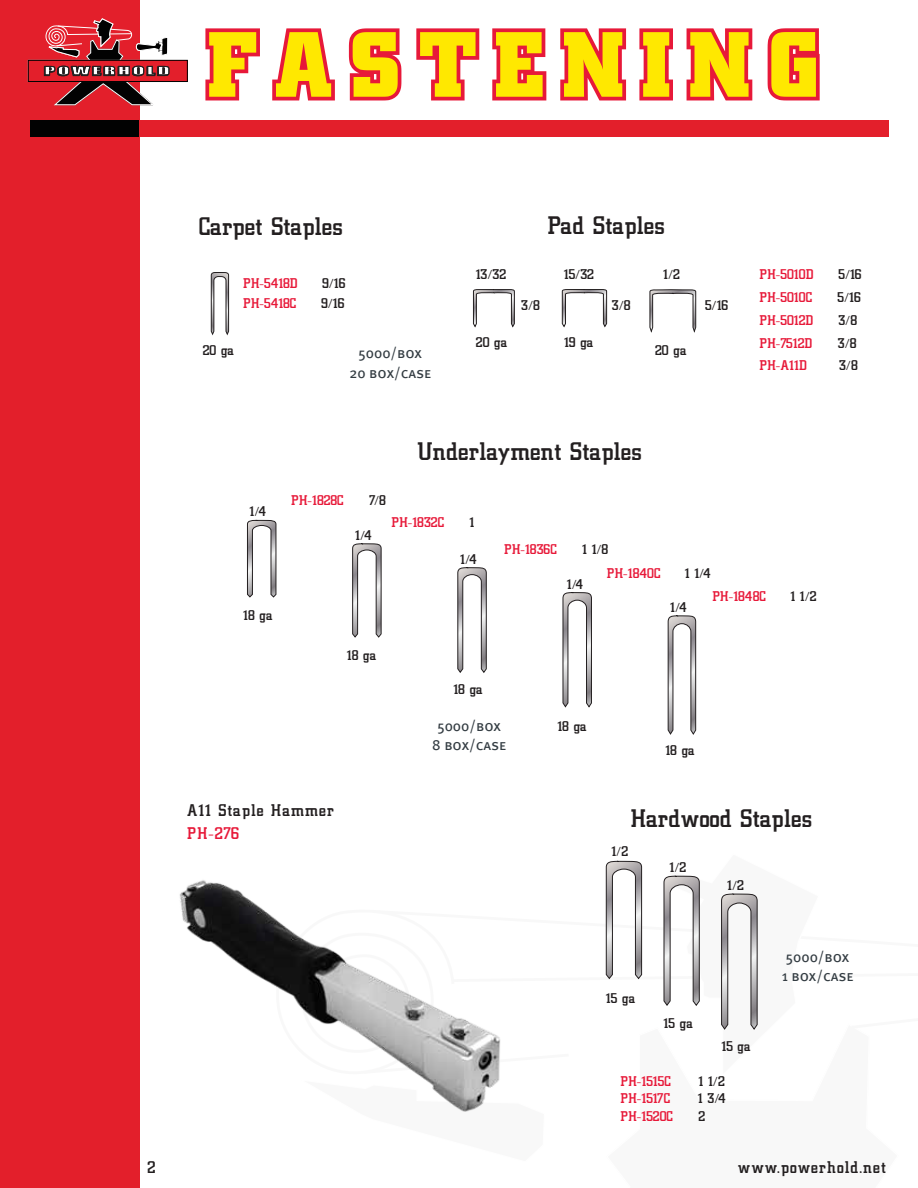
<style>
.page{position:relative;width:918px;height:1188px;background:#fff}
.page>*{position:absolute;margin:0;border:0;box-sizing:border-box;transform-origin:0 0}
.t1{font:500 27px "City";letter-spacing:.025em;color:#231f20}
.t2{font:500 18px "City";letter-spacing:.075em;color:#231f20}
.t3{font:500 18px "City";color:#e71939}
.t4{font:500 15px "City";letter-spacing:.025em;color:#231f20}
.t5{font:500 15px "City";letter-spacing:.025em;color:#e71939}
.t6{font:14.7px/19.6px "Meta Book Caps";letter-spacing:-.01em;color:#333c42;text-align:center}
</style>
<div class="page">
<div style="left:0;top:0;width:139px;height:1188px;background:#e31f2b"></div>
<div style="left:28px;top:60px;width:159px;height:22px;background:#e31f2b"></div>
<div style="left:28px;top:60px;width:160px;height:22px;border:1px solid #020202"></div>
<svg style="left:44px;top:18px;width:126px;height:88px"></svg>
<div style="left:30px;top:120px;width:116px;height:17px;background:#020202"></div>
<div style="left:139px;top:120px;width:749px;height:17px;background:#e31f2b"></div>
<img style="left:179px;top:880px;width:90px;height:103px">
<svg style="left:205px;top:28px;width:55px;height:72px"></svg>
<svg style="left:272px;top:28px;width:63px;height:72px"></svg>
<svg style="left:349px;top:28px;width:52px;height:72px;background:#f7a624"></svg>
<svg style="left:416px;top:28px;width:63px;height:72px"></svg>
<svg style="left:492px;top:28px;width:54px;height:72px;background:#f7a82a"></svg>
<svg style="left:560px;top:28px;width:66px;height:72px;background:#f8af2e"></svg>
<svg style="left:639px;top:28px;width:34px;height:72px;background:#f7a831"></svg>
<svg style="left:687px;top:28px;width:65px;height:72px;background:#f8af2c"></svg>
<svg style="left:768px;top:28px;width:52px;height:72px;background:#f7a71d"></svg>
<svg style="left:211px;top:272px;width:18px;height:64px"></svg>
<svg style="left:269px;top:860px;width:489px;height:252px"></svg>
<svg style="left:247px;top:520px;width:30px;height:78px"></svg>
<svg style="left:352px;top:543px;width:30px;height:95px"></svg>
<svg style="left:457px;top:567px;width:30px;height:106px"></svg>
<svg style="left:562px;top:592px;width:30px;height:116px"></svg>
<svg style="left:667px;top:615px;width:29px;height:120px"></svg>
<svg style="left:473px;top:289px;width:42px;height:39px"></svg>
<svg style="left:562px;top:289px;width:45px;height:39px"></svg>
<svg style="left:649px;top:289px;width:47px;height:44px"></svg>
<h1 class="t1" style="left:199px;top:214px;width:145px">Carpet Staples</h1>
<h1 class="t1" style="left:548px;top:212px;width:118px">Pad Staples</h1>
<p class="t5" style="left:244px;top:277px;width:56px">PH-5418D</p>
<p class="t4" style="left:322px;top:277px;width:25px">9/16</p>
<p class="t5" style="left:244px;top:296px;width:54px">PH-5418C</p>
<p class="t4" style="left:321px;top:296px;width:25px">9/16</p>
<p class="t4" style="left:203px;top:343px;width:33px">20 ga</p>
<p class="t6" style="left:349px;top:343px;width:83px">5000/box<br>20 box/case</p>
<p class="t4" style="left:476px;top:268px;width:32px">13/32</p>
<p class="t4" style="left:476px;top:335px;width:33px">20 ga</p>
<p class="t4" style="left:522px;top:298px;width:20px">3/8”</p>
<p class="t4" style="left:564px;top:268px;width:31px">15/32</p>
<p class="t4" style="left:564px;top:335px;width:31px">19 ga</p>
<p class="t4" style="left:612px;top:298px;width:20px">3/8”</p>
<p class="t4" style="left:664px;top:268px;width:18px">1/2</p>
<p class="t4" style="left:656px;top:343px;width:33px">20 ga</p>
<p class="t4" style="left:705px;top:298px;width:25px">5/16”</p>
<p class="t4" style="left:250px;top:504px;width:18px">1/4</p>
<p class="t5" style="left:292px;top:494px;width:54px">PH-1828C</p>
<p class="t4" style="left:370px;top:494px;width:18px">7/8</p>
<h1 class="t1" style="left:418px;top:439px;width:225px">Underlayment Staples</h1>
<p class="t4" style="left:356px;top:528px;width:18px">1/4</p>
<p class="t5" style="left:392px;top:515px;width:54px">PH-1832C</p>
<p class="t4" style="left:470px;top:515px;width:6px">1</p>
<p class="t4" style="left:461px;top:553px;width:18px">1/4</p>
<p class="t5" style="left:505px;top:542px;width:54px">PH-1836C</p>
<p class="t4" style="left:582px;top:542px;width:27px">1 1/8</p>
<p class="t5" style="left:607px;top:566px;width:55px">PH-1840C</p>
<p class="t4" style="left:685px;top:566px;width:27px">1 1/4</p>
<p class="t4" style="left:567px;top:577px;width:18px">1/4</p>
<p class="t5" style="left:760px;top:267px;width:55px">PH-5010D</p>
<p class="t4" style="left:839px;top:267px;width:24px">5/16</p>
<p class="t5" style="left:760px;top:290px;width:54px">PH-5010C</p>
<p class="t4" style="left:838px;top:290px;width:24px">5/16</p>
<p class="t5" style="left:760px;top:313px;width:55px">PH-5012D</p>
<p class="t4" style="left:839px;top:313px;width:20px">3/8</p>
<p class="t5" style="left:760px;top:336px;width:54px">PH-7512D</p>
<p class="t4" style="left:838px;top:336px;width:20px">3/8</p>
<p class="t5" style="left:760px;top:359px;width:48px">PH-A11D</p>
<p class="t4" style="left:839px;top:359px;width:20px">3/8</p>
<p class="t4" style="left:244px;top:608px;width:31px">18 ga</p>
<p class="t4" style="left:347px;top:648px;width:31px">18 ga</p>
<p class="t2" style="left:187px;top:802px;width:148px">A11 Staple Hammer</p>
<p class="t3" style="left:187px;top:825px;width:53px">PH-276</p>
<p class="t4" style="left:454px;top:682px;width:31px">18 ga</p>
<p class="t6" style="left:432px;top:716px;width:75px">5000/box<br>8 box/case</p>
<p class="t4" style="left:671px;top:600px;width:18px">1/4</p>
<p class="t5" style="left:713px;top:590px;width:54px">PH-1848C</p>
<p class="t4" style="left:791px;top:590px;width:27px">1 1/2</p>
<p class="t4" style="left:558px;top:719px;width:31px">18 ga</p>
<p class="t4" style="left:666px;top:743px;width:31px">18 ga</p>
<h1 class="t1" style="left:631px;top:806px;width:182px">Hardwood Staples</h1>
<p class="t4" style="left:612px;top:844px;width:18px">1/2</p>
<p class="t4" style="left:670px;top:860px;width:18px">1/2</p>
<p class="t4" style="left:728px;top:878px;width:18px">1/2</p>
<p class="t4" style="left:606px;top:991px;width:30px">15 ga</p>
<p class="t4" style="left:664px;top:1016px;width:30px">15 ga</p>
<p class="t4" style="left:722px;top:1039px;width:30px">15 ga</p>
<p class="t5" style="left:621px;top:1074px;width:51px">PH-1515C</p>
<p class="t4" style="left:699px;top:1074px;width:27px">1 1/2</p>
<p class="t5" style="left:621px;top:1091px;width:51px">PH-1517C</p>
<p class="t4" style="left:698px;top:1091px;width:29px">1 3/4</p>
<p class="t5" style="left:621px;top:1109px;width:54px">PH-1520C</p>
<p class="t4" style="left:699px;top:1109px;width:8px">2</p>
<p class="t6" style="left:782px;top:946px;width:73px;text-align:left">5000/box<br>1 box/case</p>
<p class="t2" style="left:148px;top:1159px;width:9px">2</p>
<p class="t2" style="left:738px;top:1159px;width:149px">www.powerhold.net</p>
</div>
